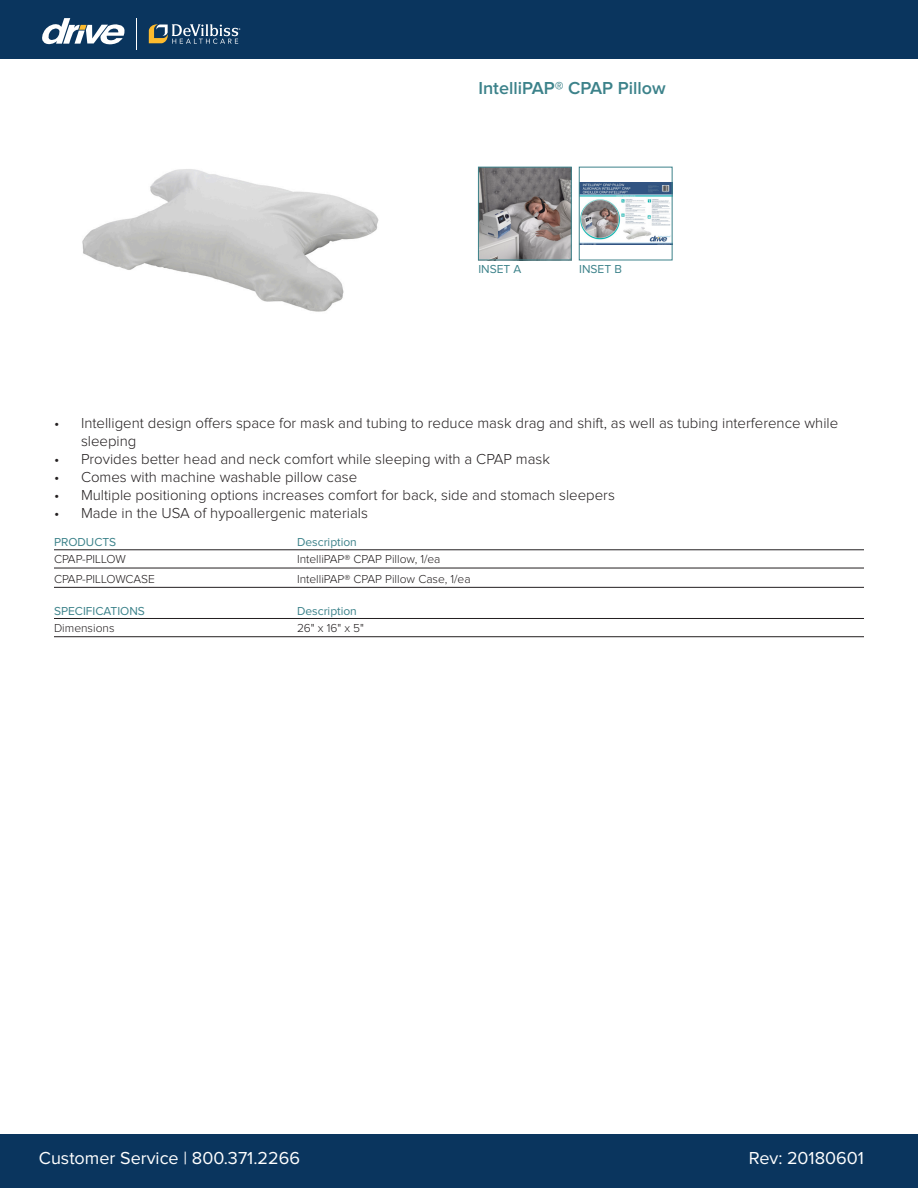
<style>
.page{position:relative;width:918px;height:1188px;background:#fff}
.page>*{position:absolute;margin:0;border:0;box-sizing:border-box;transform-origin:0 0}
.t1{font:18px "Proxima Nova";color:#fff}
.t2{font:600 18px "Proxima Nova";color:#3c828a}
.t3{font:300 15px/18px "Proxima Nova";color:#231f20}
.table_list{font:300 12px "Proxima Nova";color:#231f20}
.head1{font:12px "Proxima Nova";color:#3c828a}
</style>
<div class="page">
<div style="left:0;top:0;width:918px;height:58px;background:#0a355e"></div>
<svg style="left:149px;top:24px;width:91px;height:20px"></svg>
<svg style="left:42px;top:18px;width:83px;height:27px"></svg>
<hr style="left:136px;top:18px;width:1px;height:32px;background:#fff">
<div style="left:0;top:1134px;width:918px;height:54px;background:#0a355e"></div>
<hr style="left:54px;top:549px;width:810px;height:1px;background:#231f20">
<hr style="left:54px;top:568px;width:810px;height:1px;background:#231f20">
<hr style="left:54px;top:587px;width:810px;height:1px;background:#231f20">
<hr style="left:54px;top:618px;width:810px;height:1px;background:#231f20">
<hr style="left:54px;top:636px;width:810px;height:1px;background:#231f20">
<img style="left:82px;top:169px;width:297px;height:143px">
<img style="left:480px;top:169px;width:90px;height:89px">
<div style="left:478px;top:167px;width:94px;height:93px;border:1px solid #3c828a"></div>
<img style="left:581px;top:183px;width:90px;height:62px">
<div style="left:579px;top:167px;width:94px;height:93px;border:1px solid #3c828a"></div>
<p class="t2" style="left:478px;top:79px;width:189px">IntelliPAP® CPAP Pillow</p>
<p class="head1" style="left:478px;top:264px;width:45px">INSET A</p>
<p class="head1" style="left:579px;top:264px;width:44px">INSET B</p>
<p class="t3" style="left:81px;top:415px;width:759px;text-indent:-27px">• Intelligent design offers space for mask and tubing to reduce mask drag and shift, as well as tubing interference while sleeping</p>
<p class="t3" style="left:54px;top:451px;width:497px">• Provides better head and neck comfort while sleeping with a CPAP mask</p>
<p class="t3" style="left:54px;top:469px;width:305px">• Comes with machine washable pillow case</p>
<p class="t3" style="left:54px;top:487px;width:562px">• Multiple positioning options increases comfort for back, side and stomach sleepers</p>
<p class="t3" style="left:54px;top:505px;width:315px">• Made in the USA of hypoallergenic materials</p>
<p class="head1" style="left:54px;top:537px;width:64px">PRODUCTS</p>
<p class="head1" style="left:297px;top:537px;width:61px">Description</p>
<p class="table_list" style="left:54px;top:554px;width:73px">CPAP-PILLOW</p>
<p class="table_list" style="left:297px;top:554px;width:145px">IntelliPAP® CPAP Pillow, 1/ea</p>
<p class="table_list" style="left:54px;top:573px;width:102px">CPAP-PILLOWCASE</p>
<p class="table_list" style="left:297px;top:573px;width:175px">IntelliPAP® CPAP Pillow Case, 1/ea</p>
<p class="head1" style="left:54px;top:605px;width:92px">SPECIFICATIONS</p>
<p class="head1" style="left:297px;top:605px;width:61px">Description</p>
<p class="table_list" style="left:54px;top:623px;width:62px">Dimensions</p>
<p class="table_list" style="left:297px;top:623px;width:69px">26" x 16" x 5"</p>
<p class="t1" style="left:39px;top:1150px;width:263px">Customer Service | 800.371.2266</p>
<p class="t1" style="left:749px;top:1150px;width:117px">Rev: 20180601</p>
</div>
